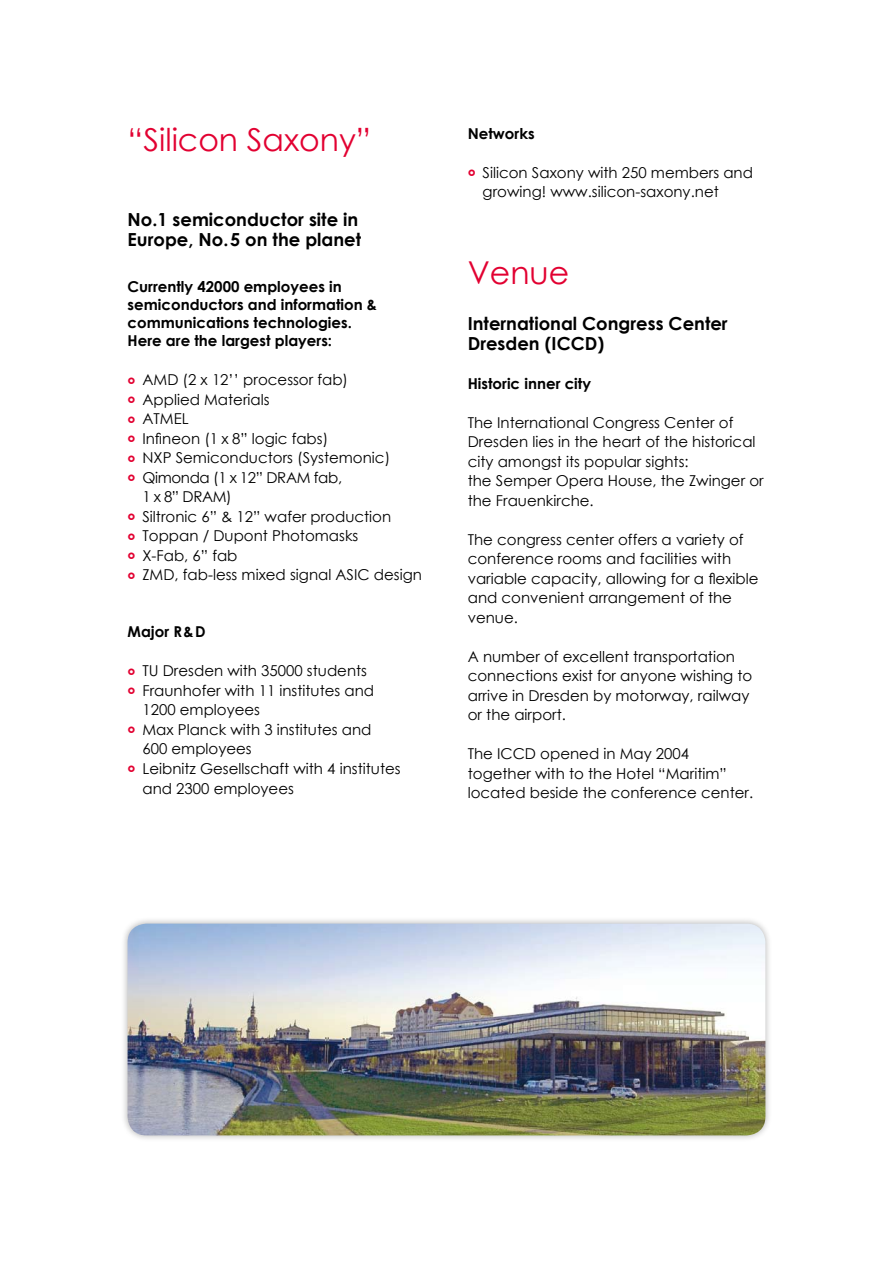
<style>
.page{position:relative;width:893px;height:1263px;background:#fff}
.page>*{position:absolute;margin:0;border:0;box-sizing:border-box;transform-origin:0 0}
.t1{font:31.5px "Century Gothic";color:#e20031}
.t2{font:700 18px/19.5px "Century Gothic";color:#000}
.t3{font:15px/19.5px "Century Gothic";color:#000}
.t4{font:700 15px/18px "Century Gothic";color:#000}
</style>
<div class="page">
<div style="left:120px;top:916px;width:658px;height:232px;background:#000;opacity:.3"></div>
<img style="left:128px;top:924px;width:637px;height:211px">
<h1 class="t1" style="left:128px;top:118px;width:245px">“Silicon Saxony”</h1>
<p class="t2" style="left:128px;top:209px;width:235px">No.1 semiconductor site in<br>Europe, No.5 on the planet</p>
<p class="t4" style="left:128px;top:277px;width:251px">Currently 42000 employees in semiconductors and information &amp; communications technologies.<br>Here are the largest players:</p>
<p class="t3" style="left:142px;top:370px;width:281px">AMD (2 x 12’’ processor fab)<br>Applied Materials<br>ATMEL<br>Infineon (1 x 8” logic fabs)<br>NXP Semiconductors (Systemonic)<br>Qimonda (1 x 12” DRAM fab,<br>1 x 8” DRAM)<br>Siltronic 6” &amp; 12” wafer production<br>Toppan / Dupont Photomasks<br>X-Fab, 6” fab<br>ZMD, fab-less mixed signal ASIC design</p>
<p class="t4" style="left:128px;top:622px;width:79px">Major R&amp;D</p>
<p class="t3" style="left:142px;top:661px;width:260px">TU Dresden with 35000 students<br>Fraunhofer with 11 institutes and<br>1200 employees<br>Max Planck with 3 institutes and<br>600 employees<br>Leibnitz Gesellschaft with 4 institutes and 2300 employees</p>
<p class="t4" style="left:468px;top:124px;width:68px">Networks</p>
<p class="t3" style="left:483px;top:162px;width:272px">Silicon Saxony with 250 members and growing! www.silicon-saxony.net</p>
<h1 class="t1" style="left:468px;top:251px;width:103px">Venue</h1>
<p class="t2" style="left:468px;top:313px;width:261px">International Congress Center<br>Dresden (ICCD)</p>
<p class="t4" style="left:468px;top:374px;width:125px">Historic inner city</p>
<p class="t3" style="left:468px;top:412px;width:297px">The International Congress Center of Dresden lies in the heart of the historical city amongst its popular sights:<br>the Semper Opera House, the Zwinger or the Frauenkirche.</p>
<p class="t3" style="left:468px;top:529px;width:292px">The congress center offers a variety of conference rooms and facilities with variable capacity, allowing for a flexible and convenient arrangement of the venue.</p>
<p class="t3" style="left:468px;top:646px;width:286px">A number of excellent transportation connections exist for anyone wishing to arrive in Dresden by motorway, railway or the airport.</p>
<p class="t3" style="left:468px;top:744px;width:287px">The ICCD opened in May 2004 together with to the Hotel “Maritim” located beside the conference center.</p>
</div>
